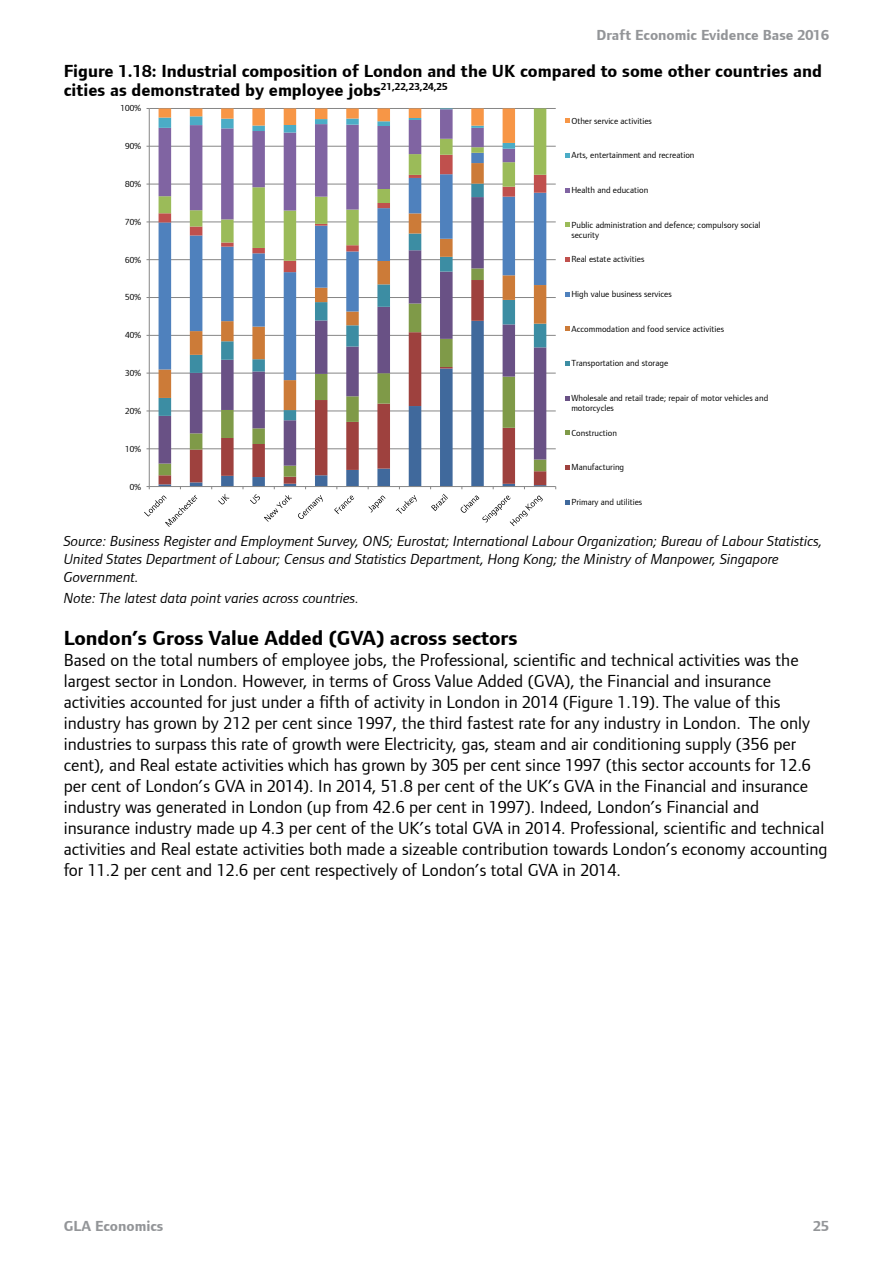
<style>
.page{position:relative;width:893px;height:1263px;background:#fff}
.page>*{position:absolute;margin:0;border:0;box-sizing:border-box;transform-origin:0 0}
.t1{font:700 21px "Foundry Form Sans";color:#000}
.t2{font:18px/21px "Foundry Form Sans";color:#000}
.t3{font:700 18px/19.5px "Foundry Form Sans";color:#000}
.t4{font:italic 15px/18px "Foundry Form Sans";color:#000}
.t5{font:700 15px "Foundry Form Sans";color:#939598}
.t6{font:9.15px/10.1px "Foundry Form Sans";color:#000}
</style>
<div class="page">
<hr style="left:149px;top:448px;width:407px;height:1px;background:#868686">
<hr style="left:149px;top:411px;width:407px;height:1px;background:#868686">
<hr style="left:149px;top:373px;width:407px;height:1px;background:#868686">
<hr style="left:149px;top:335px;width:407px;height:1px;background:#868686">
<hr style="left:149px;top:297px;width:407px;height:1px;background:#868686">
<hr style="left:149px;top:259px;width:407px;height:1px;background:#868686">
<hr style="left:149px;top:222px;width:407px;height:1px;background:#868686">
<hr style="left:149px;top:184px;width:407px;height:1px;background:#868686">
<hr style="left:149px;top:146px;width:407px;height:1px;background:#868686">
<hr style="left:149px;top:108px;width:407px;height:1px;background:#868686">
<svg style="left:159px;top:477px;width:387px;height:8px"></svg>
<svg style="left:159px;top:466px;width:387px;height:11px"></svg>
<svg style="left:159px;top:420px;width:387px;height:46px"></svg>
<svg style="left:159px;top:410px;width:387px;height:10px"></svg>
<svg style="left:159px;top:380px;width:387px;height:30px"></svg>
<svg style="left:159px;top:272px;width:387px;height:108px"></svg>
<svg style="left:159px;top:261px;width:387px;height:11px"></svg>
<svg style="left:159px;top:108px;width:387px;height:153px"></svg>
<svg style="left:159px;top:108px;width:356px;height:111px"></svg>
<hr style="left:149px;top:108px;width:1px;height:378px;background:#868686">
<hr style="left:149px;top:486px;width:407px;height:1px;background:#868686">
<svg style="left:144px;top:495px;width:53px;height:32px"></svg>
<svg style="left:218px;top:494px;width:12px;height:10px"></svg>
<svg style="left:250px;top:487px;width:42px;height:35px"></svg>
<svg style="left:298px;top:495px;width:25px;height:24px"></svg>
<svg style="left:334px;top:495px;width:20px;height:19px"></svg>
<svg style="left:368px;top:496px;width:18px;height:17px"></svg>
<svg style="left:396px;top:495px;width:21px;height:19px"></svg>
<svg style="left:430px;top:487px;width:18px;height:24px"></svg>
<svg style="left:461px;top:495px;width:82px;height:31px"></svg>
<svg style="left:565px;top:119px;width:4px;height:4px"></svg>
<svg style="left:565px;top:153px;width:4px;height:5px"></svg>
<svg style="left:565px;top:188px;width:4px;height:4px"></svg>
<svg style="left:565px;top:223px;width:4px;height:4px"></svg>
<svg style="left:565px;top:257px;width:4px;height:5px"></svg>
<svg style="left:565px;top:292px;width:4px;height:4px"></svg>
<svg style="left:565px;top:327px;width:4px;height:4px"></svg>
<svg style="left:565px;top:361px;width:4px;height:5px"></svg>
<svg style="left:565px;top:396px;width:4px;height:4px"></svg>
<svg style="left:565px;top:431px;width:4px;height:4px"></svg>
<svg style="left:565px;top:465px;width:4px;height:5px"></svg>
<svg style="left:565px;top:500px;width:4px;height:4px"></svg>
<p class="t5" style="left:596px;top:27px;width:234px">Draft Economic Evidence Base 2016</p>
<p class="t3" style="left:64px;top:61px;width:760px">Figure 1.18: Industrial composition of London and the UK compared to some other countries and cities as demonstrated by employee jobs<sup>21,22,23,24,25</sup></p>
<p class="t6" style="left:121px;top:103px;width:22px">100%</p>
<p class="t6" style="left:125px;top:141px;width:18px">90%</p>
<p class="t6" style="left:125px;top:179px;width:18px">80%</p>
<p class="t6" style="left:125px;top:217px;width:18px">70%</p>
<p class="t6" style="left:125px;top:254px;width:18px">60%</p>
<p class="t6" style="left:125px;top:292px;width:18px">50%</p>
<p class="t6" style="left:125px;top:330px;width:18px">40%</p>
<p class="t6" style="left:125px;top:368px;width:18px">30%</p>
<p class="t6" style="left:125px;top:406px;width:18px">20%</p>
<p class="t6" style="left:125px;top:443px;width:18px">10%</p>
<p class="t6" style="left:130px;top:481px;width:13px">0%</p>
<p class="t6" style="left:571px;top:116px;width:82px">Other service activities</p>
<p class="t6" style="left:571px;top:150px;width:125px">Arts, entertainment and recreation</p>
<p class="t6" style="left:571px;top:185px;width:78px">Health and education</p>
<p class="t6" style="left:571px;top:220px;width:191px">Public administration and defence; compulsory social security</p>
<p class="t6" style="left:571px;top:254px;width:75px">Real estate activities</p>
<p class="t6" style="left:571px;top:289px;width:102px">High value business services</p>
<p class="t6" style="left:571px;top:324px;width:154px">Accommodation and food service activities</p>
<p class="t6" style="left:571px;top:358px;width:98px">Transportation and storage</p>
<p class="t6" style="left:571px;top:393px;width:198px">Wholesale and retail trade; repair of motor vehicles and motorcycles</p>
<p class="t6" style="left:571px;top:428px;width:47px">Construction</p>
<p class="t6" style="left:571px;top:462px;width:54px">Manufacturing</p>
<p class="t6" style="left:571px;top:497px;width:72px">Primary and utilities</p>
<p class="t4" style="left:64px;top:532px;width:760px">Source: Business Register and Employment Survey, ONS; Eurostat; International Labour Organization; Bureau of Labour Statistics,<br>United States Department of Labour; Census and Statistics Department, Hong Kong; the Ministry of Manpower, Singapore<br>Government.</p>
<p class="t4" style="left:64px;top:589px;width:297px">Note: The latest data point varies across countries.</p>
<p class="t1" style="left:64px;top:626px;width:455px">London’s Gross Value Added (GVA) across sectors</p>
<p class="t2" style="left:64px;top:649px;width:765px">Based on the total numbers of employee jobs, the Professional, scientific and technical activities was the largest sector in London. However, in terms of Gross Value Added (GVA), the Financial and insurance activities accounted for just under a fifth of activity in London in 2014 (Figure 1.19). The value of this industry has grown by 212 per cent since 1997, the third fastest rate for any industry in London. The only industries to surpass this rate of growth were Electricity, gas, steam and air conditioning supply (356 per cent), and Real estate activities which has grown by 305 per cent since 1997 (this sector accounts for 12.6 per cent of London’s GVA in 2014). In 2014, 51.8 per cent of the UK’s GVA in the Financial and insurance industry was generated in London (up from 42.6 per cent in 1997). Indeed, London’s Financial and insurance industry made up 4.3 per cent of the UK’s total GVA in 2014. Professional, scientific and technical activities and Real estate activities both made a sizeable contribution towards London’s economy accounting for 11.2 per cent and 12.6 per cent respectively of London’s total GVA in 2014.</p>
<p class="t5" style="left:64px;top:1218px;width:101px">GLA Economics</p>
<p class="t5" style="left:813px;top:1218px;width:17px">25</p>
</div>
